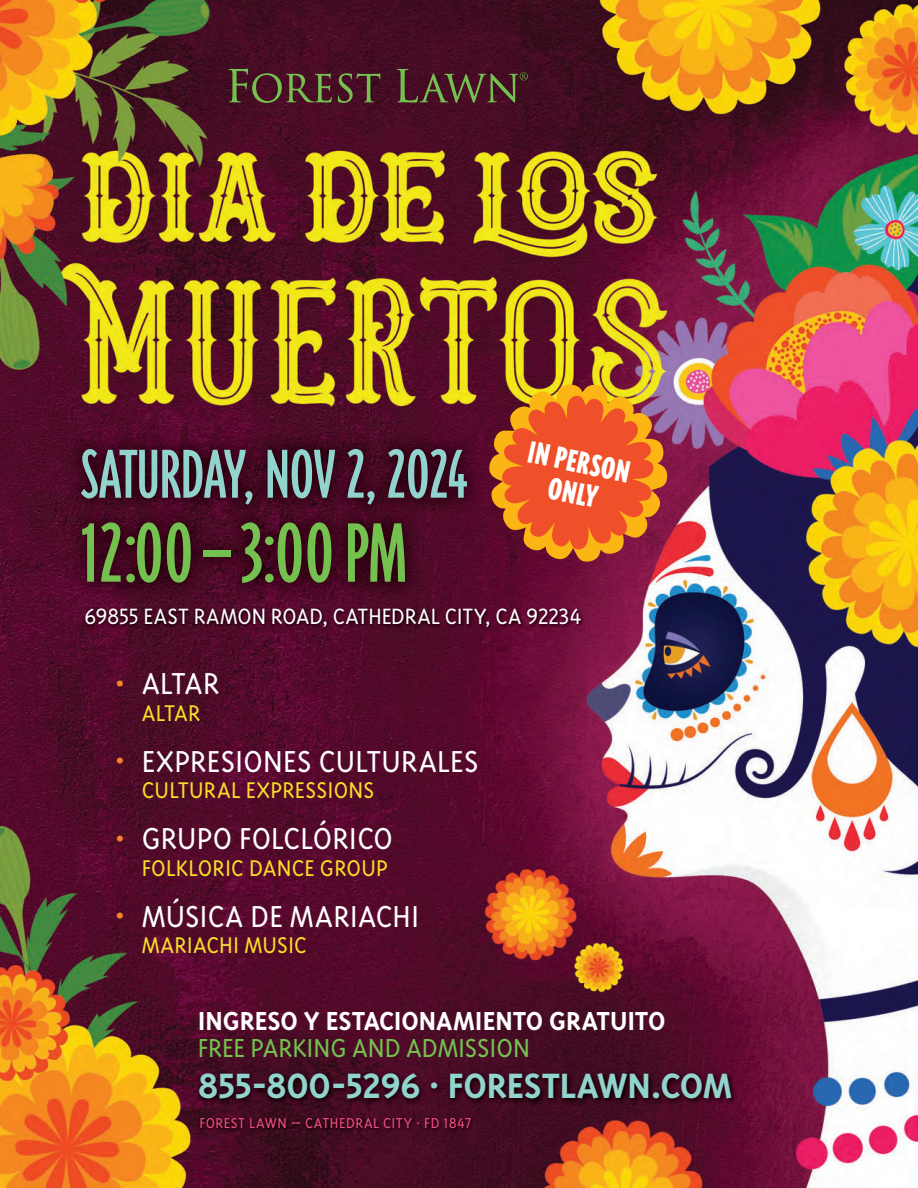
<style>
.page{position:relative;width:918px;height:1188px;background:#fff}
.page>*{position:absolute;margin:0;border:0;box-sizing:border-box;transform-origin:0 0}
.t1{font:97.2px "Triplex Cond Sans OT";letter-spacing:.01em;color:#74c150}
.t2{font:79.95px "Triplex Cond Sans OT";color:#91d3cd}
.t3{font:700 40.5px "Triplex Sans OT";letter-spacing:-.005em;color:#91d3cd}
.t4{font:900 36px/30.8px "Triplex Cond Sans OT";color:#fff;text-align:center}
.t5{font:300 34.8px "Triplex Sans OT";letter-spacing:.005em;color:#fff}
.t6{font:700 30px "Triplex Sans OT";color:#fff}
.t7{font:300 30px "Triplex Sans OT";color:#74c150}
.t8{font:300 26.25px "Triplex Sans OT";letter-spacing:.005em;color:#f8dd28}
.t9{font:300 25.5px "Triplex Sans OT";color:#fff}
.t10{font:300 16.5px "Triplex Sans OT";letter-spacing:.03em;color:#f05085}
.s1{font-size:30px;color:#f58526}
</style>
<div class="page">
<img style="left:0;top:0;width:918px;height:1188px">
<svg style="left:229px;top:69px;width:103px;height:34px;background:#53382f"></svg>
<svg style="left:338px;top:73px;width:42px;height:30px"></svg>
<svg style="left:397px;top:69px;width:131px;height:34px;background:#50322d"></svg>
<img style="left:195px;top:1070px;width:543px;height:36px">
<svg style="left:489px;top:383px;width:179px;height:179px;background:#d35d2a"></svg>
<img style="left:83px;top:606px;width:502px;height:25px">
<img style="left:198px;top:1116px;width:277px;height:17px">
<img style="left:63px;top:430px;width:423px;height:172px">
<h2 class="t2" style="left:81px;top:450px;width:388px">SATURDAY, NOV 2, 2024</h2>
<h1 class="t1" style="left:81px;top:523px;width:328px">12:00 – 3:00 PM</h1>
<p class="t4" style="left:532px;top:437px;width:105px;rotate:12deg">IN PERSON<br>ONLY</p>
<p class="t9" style="left:85px;top:609px;width:498px">69855 EAST RAMON ROAD, CATHEDRAL CITY, CA 92234</p>
<p class="t5" style="left:116px;top:674px;width:105px"><span class="s1">•</span> ALTAR</p>
<p class="t8" style="left:142px;top:705px;width:60px">ALTAR</p>
<p class="t5" style="left:116px;top:751px;width:365px"><span class="s1">•</span> EXPRESIONES CULTURALES</p>
<p class="t8" style="left:142px;top:782px;width:234px">CULTURAL EXPRESSIONS</p>
<p class="t5" style="left:116px;top:829px;width:279px"><span class="s1">•</span> GRUPO FOLCLÓRICO</p>
<p class="t8" style="left:142px;top:860px;width:248px">FOLKLORIC DANCE GROUP</p>
<p class="t5" style="left:116px;top:906px;width:305px"><span class="s1">•</span> MÚSICA DE MARIACHI</p>
<p class="t8" style="left:142px;top:937px;width:167px">MARIACHI MUSIC</p>
<p class="t6" style="left:198px;top:1012px;width:469px">INGRESO Y ESTACIONAMIENTO GRATUITO</p>
<p class="t7" style="left:198px;top:1039px;width:334px">FREE PARKING AND ADMISSION</p>
<p class="t3" style="left:198px;top:1074px;width:536px">855-800-5296 · FORESTLAWN.COM</p>
<p class="t10" style="left:199px;top:1118px;width:274px">FOREST LAWN – CATHEDRAL CITY · FD 1847</p>
</div>
